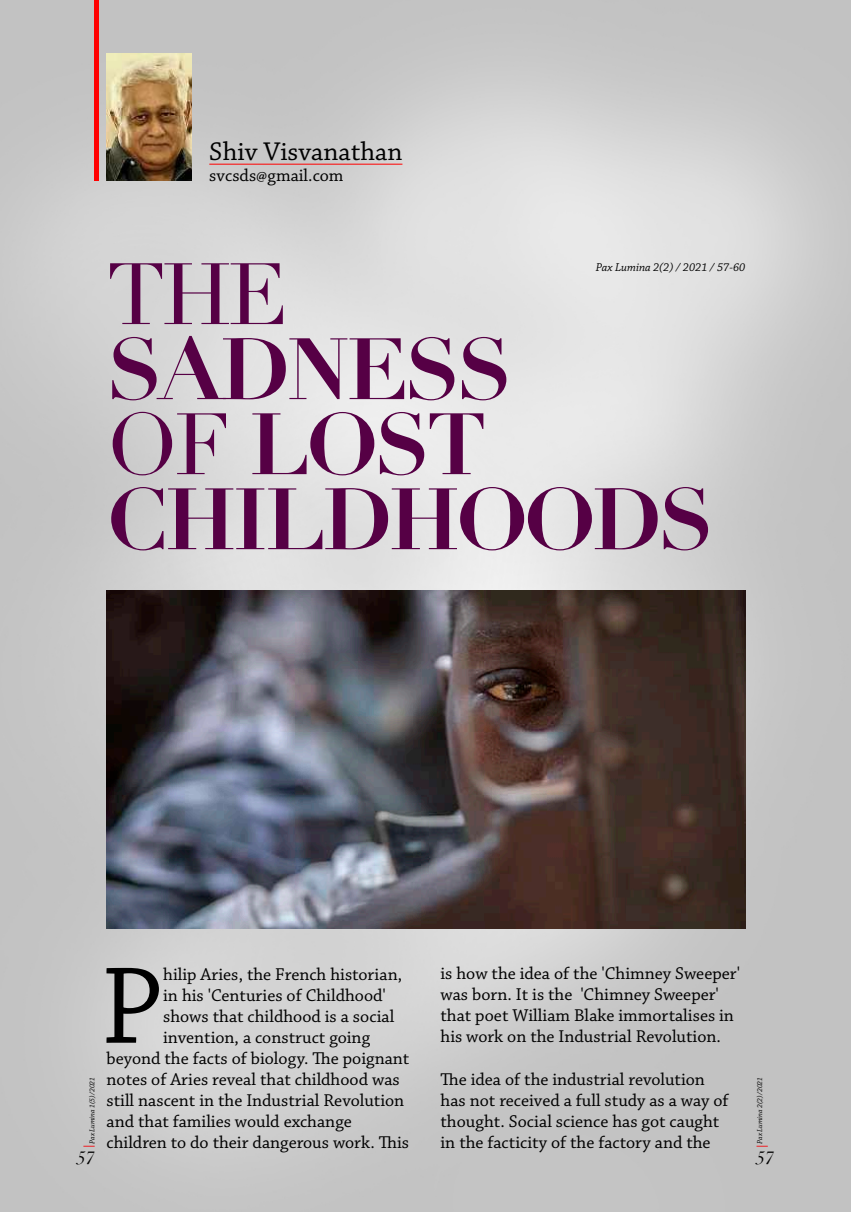
<style>
.page{position:relative;width:851px;height:1212px;background:#fff}
.page>*{position:absolute;margin:0;border:0;box-sizing:border-box;transform-origin:0 0}
.t1{font:114.9px "Chaparral Pro";color:#000}
.t2{font:700 85.35px/75px "Didot LT Std";letter-spacing:-.04em;color:#560045}
.t3{font:85.35px "Didot LT Std";color:#560045}
.t4{font:27px "Chaparral Pro";color:#000}
.t5{font:18px/21px "Chaparral Pro";color:#000}
.t6{font:italic 18px "Didot LT Std";color:#000}
.t7{font:italic 12px "Chaparral Pro";color:#000}
.t8{font:italic 7.5px "Chaparral Pro";color:#000}
.s1{font-weight:400}
</style>
<div class="page">
<img style="left:0;top:0;width:850px;height:1212px">
<svg style="left:83px;top:1146px;width:12px;height:1px"></svg>
<hr style="left:209px;top:164px;width:193px;height:1px;background:#f00">
<img style="left:107px;top:53px;width:85px;height:128px">
<hr style="left:94px;top:0;width:4px;height:181px;background:#f00">
<img style="left:107px;top:590px;width:638px;height:338px">
<h3 class="t4" style="left:209px;top:136px;width:194px">Shiv Visvanathan</h3>
<p class="t5" style="left:209px;top:165px;width:136px">svcsds@gmail.com</p>
<p class="t7" style="left:595px;top:261px;width:151px">Pax Lumina 2(2) / 2021 / 57-60</p>
<h2 class="t3" style="left:107px;top:244px;width:183px">THE</h2>
<h2 class="t2" style="left:107px;top:333px;width:608px">SADNESS<br><span class="s1">OF</span> LOST<br>CHILDHOODS</h2>
<p class="t8" style="left:88px;top:1144px;width:68px;rotate:-90deg">Pax Lumina 1(5)/2021</p>
<p class="t6" style="left:77px;top:1147px;width:19px">57</p>
<h1 class="t1" style="left:100px;top:943px;width:64px">P</h1>
<p class="t5" style="left:163px;top:964px;width:240px">hilip Aries, the French historian,</p>
<p class="t5" style="left:163px;top:985px;width:224px">in his 'Centuries of Childhood'</p>
<p class="t5" style="left:163px;top:1006px;width:233px">shows that childhood is a social</p>
<p class="t5" style="left:163px;top:1027px;width:208px">invention, a construct going</p>
<p class="t5" style="left:106px;top:1048px;width:304px">beyond the facts of biology. The poignant</p>
<p class="t5" style="left:106px;top:1069px;width:295px">notes of Aries reveal that childhood was</p>
<p class="t5" style="left:106px;top:1090px;width:299px">still nascent in the Industrial Revolution</p>
<p class="t5" style="left:106px;top:1111px;width:247px">and that families would exchange</p>
<p class="t5" style="left:106px;top:1132px;width:304px">children to do their dangerous work. This</p>
<p class="t5" style="left:440px;top:964px;width:301px">is how the idea of the 'Chimney Sweeper' was born. It is the 'Chimney Sweeper' that poet William Blake immortalises in his work on the Industrial Revolution.</p>
<p class="t5" style="left:440px;top:1069px;width:289px">The idea of the industrial revolution has not received a full study as a way of thought. Social science has got caught in the facticity of the factory and the</p>
<p class="t8" style="left:755px;top:1144px;width:68px;rotate:-90deg">Pax Lumina 2(2)/2021</p>
<p class="t6" style="left:756px;top:1147px;width:19px">57</p>
</div>
